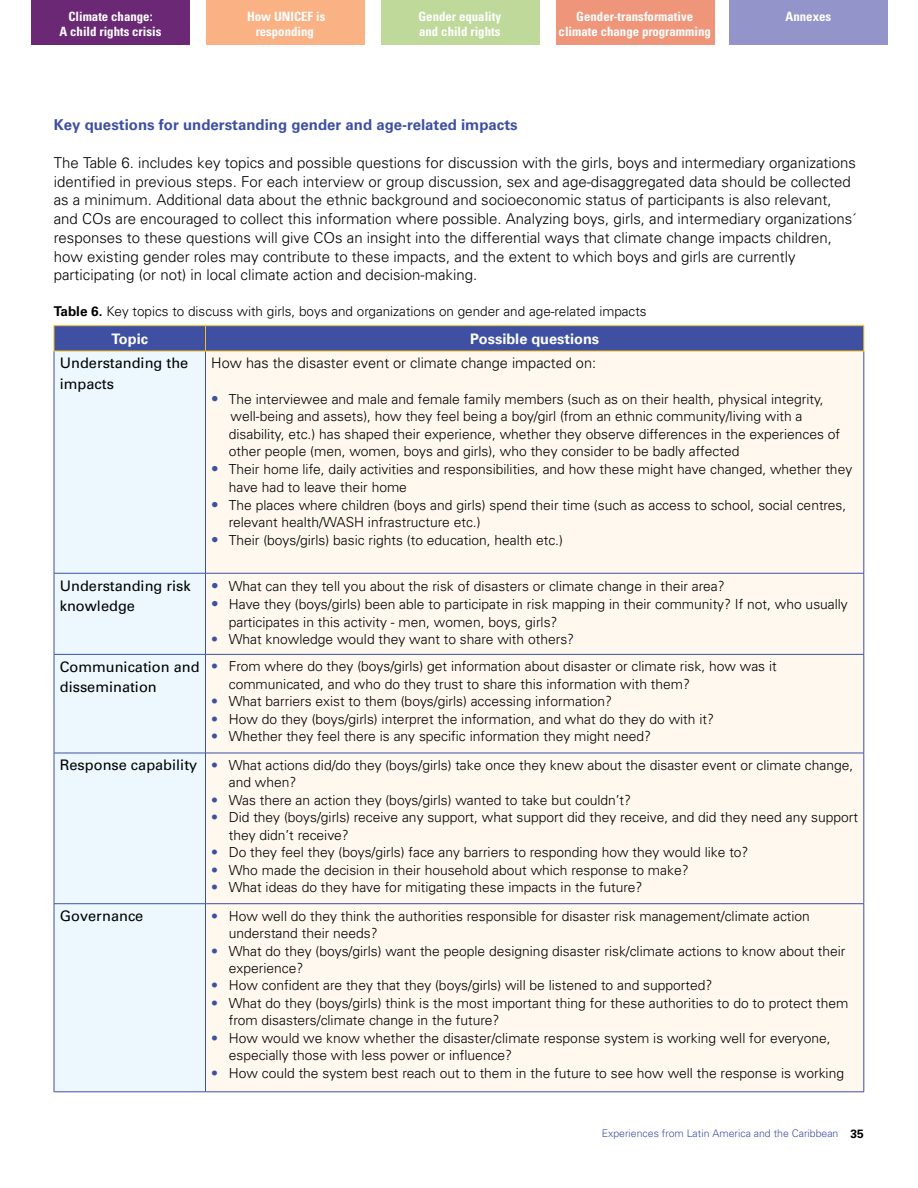
<style>
.page{position:relative;width:918px;height:1188px;background:#fff}
.page>*{position:absolute;margin:0;border:0;box-sizing:border-box;transform-origin:0 0}
.t1{font:15px/18.8px "Univers LT 45 Lt";color:#000}
.t2{font:15px "Univers LT 65 Bd";color:#3f50a2}
.t3{font:14.55px/20.4px "Univers LT 55 Rm";color:#000}
.t4{font:14.55px "Univers LT 45 Lt";color:#000}
.t5{font:700 14.55px "Univers";color:#fff}
.t6{font:13.8px/17.4px "Univers LT 45 Lt";color:#000}
.t7{font:13.5px "Univers LT 45 Lt";color:#000}
.t8{font:12.9px/15px "Univers LT 67 Bd Cn";color:#fff;text-align:center}
.t9{font:10.5px "Univers LT 45 Lt";color:#3f50a2}
.s1{font-family:"Univers LT 65 Bd"}
.s2{font-size:15px;color:#3f50a2}
.s3{color:#3f50a2}
.s4{font-family:"Univers LT 55 Rm";font-size:14.55px}
.s5{font-family:"Univers LT 65 Bd";font-size:12px;color:#000}
</style>
<div class="page">
<div style="left:32px;top:0;width:158px;height:45px;background:#6a2875"></div>
<div style="left:206px;top:0;width:159px;height:45px;background:#fab184"></div>
<div style="left:381px;top:0;width:159px;height:45px;background:#bed99a"></div>
<div style="left:556px;top:0;width:159px;height:45px;background:#ef9579"></div>
<div style="left:729px;top:0;width:159px;height:45px;background:#9394c9"></div>
<div style="left:55px;top:352px;width:150px;height:740px;background:#ecf8fe"></div>
<div style="left:206px;top:352px;width:658px;height:740px;background:#fef8ee"></div>
<hr style="left:54px;top:351px;width:1px;height:222px;background:#3f50a2">
<hr style="left:205px;top:351px;width:1px;height:222px;background:#3f50a2">
<hr style="left:864px;top:351px;width:1px;height:222px;background:#3f50a2">
<hr style="left:54px;top:573px;width:152px;height:1px;background:#3f50a2">
<hr style="left:54px;top:573px;width:1px;height:81px;background:#3f50a2">
<hr style="left:206px;top:573px;width:658px;height:1px;background:#3f50a2">
<hr style="left:205px;top:573px;width:1px;height:81px;background:#3f50a2">
<hr style="left:864px;top:573px;width:1px;height:81px;background:#3f50a2">
<hr style="left:54px;top:654px;width:152px;height:1px;background:#3f50a2">
<hr style="left:54px;top:655px;width:1px;height:98px;background:#3f50a2">
<hr style="left:206px;top:654px;width:658px;height:1px;background:#3f50a2">
<hr style="left:205px;top:655px;width:1px;height:98px;background:#3f50a2">
<hr style="left:864px;top:655px;width:1px;height:98px;background:#3f50a2">
<hr style="left:54px;top:753px;width:152px;height:1px;background:#3f50a2">
<hr style="left:54px;top:753px;width:1px;height:151px;background:#3f50a2">
<hr style="left:206px;top:753px;width:658px;height:1px;background:#3f50a2">
<hr style="left:205px;top:753px;width:1px;height:151px;background:#3f50a2">
<hr style="left:864px;top:753px;width:1px;height:151px;background:#3f50a2">
<hr style="left:54px;top:903px;width:152px;height:1px;background:#3f50a2">
<hr style="left:54px;top:904px;width:1px;height:188px;background:#3f50a2">
<hr style="left:206px;top:903px;width:658px;height:1px;background:#3f50a2">
<hr style="left:205px;top:904px;width:1px;height:188px;background:#3f50a2">
<hr style="left:864px;top:904px;width:1px;height:188px;background:#3f50a2">
<hr style="left:54px;top:1092px;width:152px;height:1px;background:#3f50a2">
<hr style="left:206px;top:1092px;width:658px;height:1px;background:#3f50a2">
<hr style="left:54px;top:325px;width:152px;height:1px;background:#f4be1e">
<hr style="left:206px;top:325px;width:658px;height:1px;background:#f4be1e">
<svg style="left:54px;top:326px;width:811px;height:25px;background:#44539e"></svg>
<hr style="left:54px;top:351px;width:152px;height:1px;background:#f4be1e">
<hr style="left:206px;top:351px;width:658px;height:1px;background:#f4be1e">
<p class="t8" style="left:60px;top:9px;width:103px">Climate change:<br>A child rights crisis</p>
<p class="t8" style="left:247px;top:9px;width:80px">How UNICEF is responding</p>
<p class="t8" style="left:418px;top:9px;width:84px;text-align:left">Gender equality and child rights</p>
<p class="t8" style="left:559px;top:9px;width:154px">Gender-transformative climate change programming</p>
<p class="t8" style="left:786px;top:9px;width:47px">Annexes</p>
<p class="t2" style="left:54px;top:116px;width:465px">Key questions for understanding gender and age-related impacts</p>
<p class="t1" style="left:54px;top:153px;width:804px">The Table 6. includes key topics and possible questions for discussion with the girls, boys and intermediary organizations identified in previous steps. For each interview or group discussion, sex and age-disaggregated data should be collected as a minimum. Additional data about the ethnic background and socioeconomic status of participants is also relevant, and COs are encouraged to collect this information where possible. Analyzing boys, girls, and intermediary organizations´ responses to these questions will give COs an insight into the differential ways that climate change impacts children, how existing gender roles may contribute to these impacts, and the extent to which boys and girls are currently participating (or not) in local climate action and decision-making.</p>
<p class="t7" style="left:54px;top:303px;width:594px"><span class="s1">Table 6.</span> Key topics to discuss with girls, boys and organizations on gender and age-related impacts</p>
<p class="t5" style="left:111px;top:330px;width:38px">Topic</p>
<p class="t5" style="left:470px;top:330px;width:131px">Possible questions</p>
<p class="t3" style="left:60px;top:353px;width:130px">Understanding the impacts</p>
<p class="t4" style="left:211px;top:355px;width:386px">How has the disaster event or climate change impacted on:</p>
<p class="t6" style="left:229px;top:390px;width:613px;text-indent:-17px"><span class="s2">•</span> The interviewee and male and female family members (such as on their health, physical integrity, well-being and assets), how they feel being a boy/girl (from an ethnic community/living with a disability, etc.) has shaped their experience, whether they observe differences in the experiences of other people (men, women, boys and girls), who they consider to be badly affected</p>
<p class="t6" style="left:229px;top:461px;width:625px;text-indent:-17px"><span class="s2">•</span> Their home life, daily activities and responsibilities, and how these might have changed, whether they have had to leave their home</p>
<p class="t6" style="left:229px;top:496px;width:619px;text-indent:-17px"><span class="s2">•</span> The places where children (boys and girls) spend their time (such as access to school, social centres, relevant health/WASH infrastructure etc.)</p>
<p class="t6" style="left:211px;top:532px;width:353px"><span class="s2">•</span> Their (boys/girls) basic rights (to education, health etc.)</p>
<p class="t3" style="left:60px;top:575px;width:132px">Understanding risk knowledge</p>
<p class="t6" style="left:211px;top:577px;width:515px"><span class="s2">•</span> What can they tell you about the risk of disasters or climate change in their area?</p>
<p class="t6" style="left:229px;top:595px;width:621px;text-indent:-17px"><span class="s2">•</span> Have they (boys/girls) been able to participate in risk mapping in their community? If not, who usually participates in this activity - men, women, boys, girls?</p>
<p class="t6" style="left:211px;top:630px;width:364px"><span class="s3">•</span> What knowledge would they want to share with others?</p>
<p class="t3" style="left:60px;top:657px;width:141px">Communication and dissemination</p>
<p class="t6" style="left:229px;top:658px;width:549px;text-indent:-17px"><span class="s3">•</span> From where do they (boys/girls) get information about disaster or climate risk, how was it communicated, and who do they trust to share this information with them?</p>
<p class="t6" style="left:211px;top:693px;width:402px"><span class="s3">•</span> What barriers exist to them (boys/girls) accessing information?</p>
<p class="t6" style="left:211px;top:710px;width:504px"><span class="s3">•</span> How do they (boys/girls) interpret the information, and what do they do with it?</p>
<p class="t6" style="left:60px;top:722px;width:795px;line-height:28.8px;text-indent:152px"><span class="s3">•</span> Whether they feel there is any specific information they might need?<br><span class="s4">Response capability</span> <span class="s3">•</span> What actions did/do they (boys/girls) take once they knew about the disaster event or climate change,</p>
<p class="t6" style="left:229px;top:774px;width:69px">and when?</p>
<p class="t6" style="left:211px;top:791px;width:421px"><span class="s3">•</span> Was there an action they (boys/girls) wanted to take but couldn’t?</p>
<p class="t6" style="left:229px;top:809px;width:631px;text-indent:-17px"><span class="s3">•</span> Did they (boys/girls) receive any support, what support did they receive, and did they need any support they didn’t receive?</p>
<p class="t6" style="left:211px;top:844px;width:539px"><span class="s3">•</span> Do they feel they (boys/girls) face any barriers to responding how they would like to?</p>
<p class="t6" style="left:211px;top:861px;width:479px"><span class="s3">•</span> Who made the decision in their household about which response to make?</p>
<p class="t6" style="left:211px;top:878px;width:433px"><span class="s3">•</span> What ideas do they have for mitigating these impacts in the future?</p>
<p class="t3" style="left:60px;top:906px;width:85px">Governance</p>
<p class="t6" style="left:229px;top:907px;width:583px;text-indent:-17px"><span class="s3">•</span> How well do they think the authorities responsible for disaster risk management/climate action understand their needs?</p>
<p class="t6" style="left:229px;top:942px;width:618px;text-indent:-17px"><span class="s3">•</span> What do they (boys/girls) want the people designing disaster risk/climate actions to know about their experience?</p>
<p class="t6" style="left:211px;top:977px;width:503px"><span class="s3">•</span> How confident are they that they (boys/girls) will be listened to and supported?</p>
<p class="t6" style="left:229px;top:994px;width:621px;text-indent:-17px"><span class="s3">•</span> What do they (boys/girls) think is the most important thing for these authorities to do to protect them from disasters/climate change in the future?</p>
<p class="t6" style="left:229px;top:1029px;width:603px;text-indent:-17px"><span class="s3">•</span> How would we know whether the disaster/climate response system is working well for everyone, especially those with less power or influence?</p>
<p class="t6" style="left:211px;top:1064px;width:634px"><span class="s3">•</span> How could the system best reach out to them in the future to see how well the response is working</p>
<p class="t9" style="left:602px;top:1127px;width:264px">Experiences from Latin America and the Caribbean <span class="s5">35</span></p>
</div>
